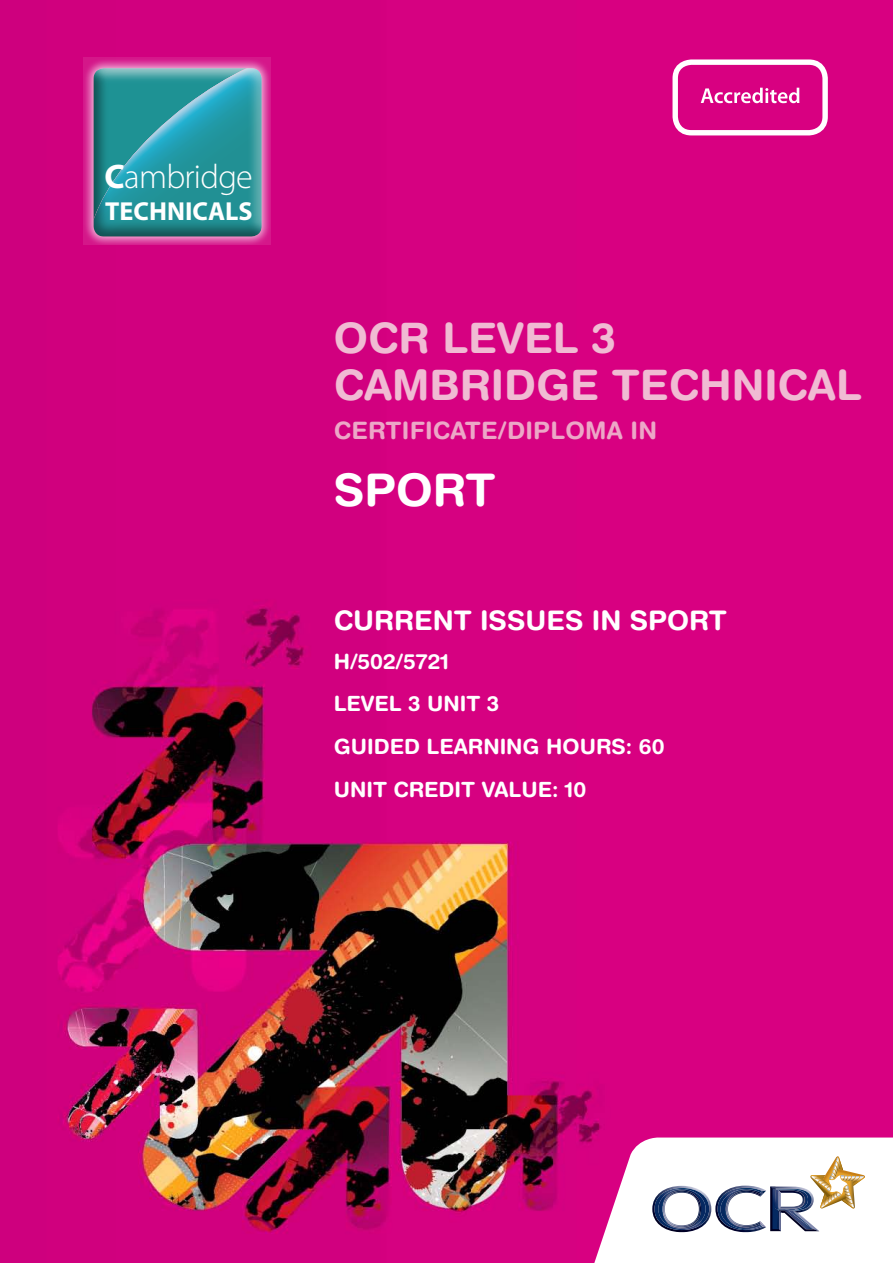
<style>
.page{position:relative;width:893px;height:1263px;background:#fff}
.page>*{position:absolute;margin:0;border:0;box-sizing:border-box;transform-origin:0 0}
.t1{font:700 45px "Helvetica Rounded LT";color:#fff}
.t2{font:700 42px/46.5px "Helvetica Rounded LT";color:#f0bbd3}
.t3{font:300 34.2px "Myriad Pro";letter-spacing:-.02em;color:#fff}
.t4{font:700 27px "Helvetica Rounded LT";color:#fff}
.t5{font:700 26.1px "Myriad Pro";color:#fff}
.t6{font:700 24px "Helvetica Rounded LT";letter-spacing:.01em;color:#eca7c7}
.t7{font:700 21px "Helvetica Rounded LT";color:#fff}
.s1{font-weight:700}
</style>
<div class="page">
<img style="left:0;top:0;width:893px;height:1263px">
<div style="left:672px;top:59px;width:156px;height:76px;border:5px solid #fff;border-radius:16px"></div>
<svg style="left:701px;top:88px;width:98px;height:15px"></svg>
<svg style="left:591px;top:1137px;width:302px;height:126px"></svg>
<svg style="left:83px;top:57px;width:187px;height:188px;background:#db45a0"></svg>
<svg style="left:94px;top:68px;width:168px;height:169px;background:#2a939b"></svg>
<p class="t3" style="left:105px;top:156px;width:150px"><span class="s1">C</span>ambridge</p>
<p class="t5" style="left:105px;top:194px;width:149px">TECHNICALS</p>
<p class="t2" style="left:334px;top:314px;width:529px">OCR LEVEL 3<br>CAMBRIDGE TECHNICAL</p>
<p class="t6" style="left:334px;top:415px;width:325px">CERTIFICATE/DIPLOMA IN</p>
<p class="t1" style="left:334px;top:463px;width:163px">SPORT</p>
<p class="t4" style="left:334px;top:604px;width:394px">CURRENT ISSUES IN SPORT</p>
<p class="t7" style="left:334px;top:648px;width:117px">H/502/5721</p>
<p class="t7" style="left:334px;top:691px;width:167px">LEVEL 3 UNIT 3</p>
<p class="t7" style="left:334px;top:734px;width:332px">GUIDED LEARNING HOURS: 60</p>
<p class="t7" style="left:334px;top:776px;width:254px">UNIT CREDIT VALUE: 10</p>
</div>
